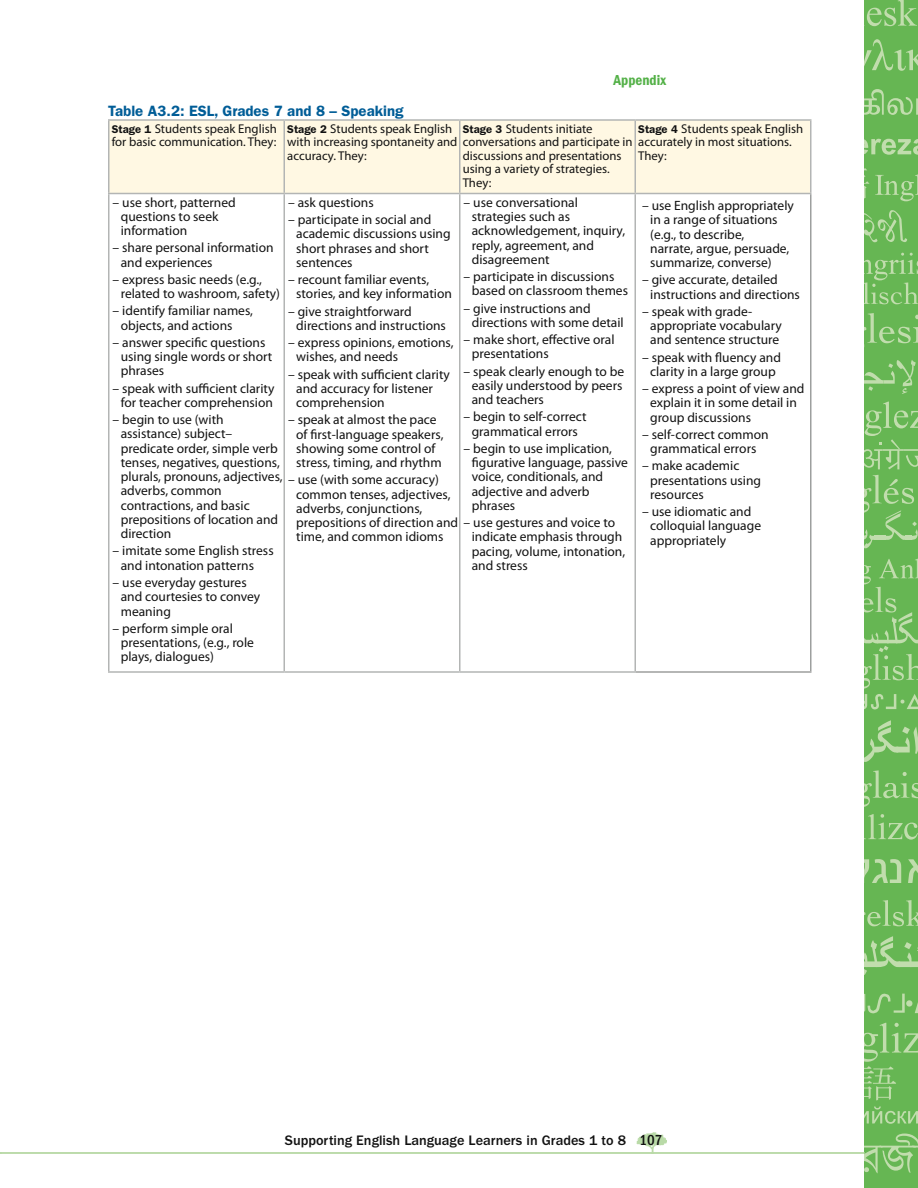
<style>
.page{position:relative;width:918px;height:1188px;background:#fff}
.page>*{position:absolute;margin:0;border:0;box-sizing:border-box;transform-origin:0 0}
.t1{font:600 15px "Franklin Gothic";color:#005d97}
.t2{font:600 condensed 15px "Franklin Gothic";color:#54b148}
.t3{font:500 condensed 15px "Franklin Gothic";color:#121212}
.t4{font:500 14.25px "Franklin Gothic";color:#121212}
.t5{font:13.5px/14.2px "Myriad Pro";color:#121212}
.t6{font:12.75px/13.5px "Myriad Pro";color:#121212}
.s1{font-family:"Franklin Gothic";font-weight:600;font-size:11.25px}
</style>
<div class="page">
<img style="left:637px;top:1132px;width:30px;height:20px">
<div style="left:864px;top:0;width:54px;height:1188px;background:#66b653"></div>
<div style="left:906px;top:1000px;width:6px;height:7px;background:#c1ddad;border-radius:50%"></div>
<svg style="left:915px;top:1002px;width:3px;height:11px"></svg>
<svg style="left:864px;top:993px;width:41px;height:21px"></svg>
<svg style="left:864px;top:770px;width:54px;height:37px"></svg>
<svg style="left:864px;top:313px;width:54px;height:34px"></svg>
<svg style="left:864px;top:859px;width:37px;height:24px"></svg>
<svg style="left:908px;top:859px;width:10px;height:24px"></svg>
<svg style="left:864px;top:814px;width:54px;height:26px"></svg>
<svg style="left:864px;top:210px;width:43px;height:32px"></svg>
<svg style="left:864px;top:475px;width:54px;height:73px"></svg>
<svg style="left:864px;top:0;width:53px;height:26px"></svg>
<svg style="left:864px;top:253px;width:54px;height:51px"></svg>
<svg style="left:864px;top:1134px;width:54px;height:40px"></svg>
<svg style="left:864px;top:558px;width:54px;height:151px"></svg>
<svg style="left:864px;top:139px;width:54px;height:16px"></svg>
<svg style="left:864px;top:89px;width:54px;height:26px"></svg>
<svg style="left:864px;top:402px;width:54px;height:67px"></svg>
<svg style="left:864px;top:720px;width:54px;height:42px"></svg>
<svg style="left:864px;top:360px;width:52px;height:34px"></svg>
<svg style="left:864px;top:900px;width:54px;height:75px"></svg>
<svg style="left:864px;top:168px;width:54px;height:33px"></svg>
<svg style="left:864px;top:1023px;width:54px;height:78px"></svg>
<svg style="left:864px;top:1107px;width:54px;height:17px"></svg>
<svg style="left:864px;top:39px;width:54px;height:32px"></svg>
<hr style="left:0;top:1152px;width:865px;height:2px;background:#b9daa7">
<div style="left:110px;top:121px;width:700px;height:72px;background:#fff8e3"></div>
<hr style="left:108px;top:119px;width:176px;height:2px;background:#b3b5b4">
<hr style="left:108px;top:121px;width:2px;height:72px;background:#b3b5b4">
<hr style="left:284px;top:119px;width:176px;height:2px;background:#b3b5b4">
<hr style="left:284px;top:121px;width:1px;height:72px;background:#b3b5b4">
<hr style="left:460px;top:119px;width:175px;height:2px;background:#b3b5b4">
<hr style="left:459px;top:121px;width:1px;height:72px;background:#b3b5b4">
<hr style="left:635px;top:119px;width:177px;height:2px;background:#b3b5b4">
<hr style="left:634px;top:121px;width:2px;height:72px;background:#b3b5b4">
<hr style="left:810px;top:121px;width:2px;height:72px;background:#b3b5b4">
<hr style="left:635px;top:193px;width:177px;height:1px;background:#b3b5b4">
<hr style="left:810px;top:194px;width:2px;height:477px;background:#9d9f9e">
<hr style="left:636px;top:671px;width:176px;height:2px;background:#9d9f9e">
<hr style="left:284px;top:194px;width:1px;height:477px;background:#b3b5b4">
<hr style="left:459px;top:194px;width:1px;height:477px;background:#b3b5b4">
<hr style="left:108px;top:193px;width:176px;height:1px;background:#b3b5b4">
<hr style="left:108px;top:194px;width:2px;height:477px;background:#b3b5b4">
<hr style="left:284px;top:193px;width:176px;height:1px;background:#b3b5b4">
<hr style="left:460px;top:193px;width:175px;height:1px;background:#b3b5b4">
<hr style="left:634px;top:194px;width:2px;height:477px;background:#b3b5b4">
<hr style="left:108px;top:671px;width:176px;height:2px;background:#b3b5b4">
<hr style="left:284px;top:671px;width:176px;height:2px;background:#b3b5b4">
<hr style="left:460px;top:671px;width:176px;height:2px;background:#b3b5b4">
<p class="t2" style="left:614px;top:71px;width:54px">Appendix</p>
<p class="t1" style="left:108px;top:102px;width:297px">Table A3.2: ESL, Grades 7 and 8 – Speaking</p>
<p class="t6" style="left:112px;top:121px;width:167px"><span class="s1">Stage 1</span> Students speak English for basic communication. They:</p>
<p class="t6" style="left:287px;top:121px;width:506px"><span class="s1">Stage 2</span> Students speak English<br>with increasing spontaneity and conversations and participate in accurately in most situations. accuracy. They:</p>
<p class="t6" style="left:463px;top:115px;width:160px;line-height:27px"><span class="s1">Stage 3</span> Students initiate discussions and presentations</p>
<p class="t6" style="left:463px;top:162px;width:149px">using a variety of strategies.<br>They:</p>
<p class="t6" style="left:638px;top:115px;width:167px;line-height:27px"><span class="s1">Stage 4</span> Students speak English<br>They:</p>
<p class="t5" style="left:121px;top:195px;width:117px;text-indent:-8px">– use short, patterned questions to seek information</p>
<p class="t5" style="left:121px;top:241px;width:154px;text-indent:-8px">– share personal information and experiences</p>
<p class="t5" style="left:121px;top:272px;width:161px;text-indent:-8px">– express basic needs (e.g., related to washroom, safety)</p>
<p class="t5" style="left:121px;top:304px;width:134px;text-indent:-8px">– identify familiar names, objects, and actions</p>
<p class="t5" style="left:121px;top:335px;width:153px;text-indent:-8px">– answer specific questions using single words or short phrases</p>
<p class="t5" style="left:113px;top:381px;width:163px;text-align:center">– speak with sufficient clarity for teacher comprehension</p>
<p class="t5" style="left:121px;top:412px;width:163px;text-indent:-8px">– begin to use (with assistance) subject– predicate order, simple verb tenses, negatives, questions, plurals, pronouns, adjectives, adverbs, common contractions, and basic prepositions of location and direction</p>
<p class="t5" style="left:121px;top:544px;width:154px;text-indent:-8px">– imitate some English stress and intonation patterns</p>
<p class="t5" style="left:121px;top:575px;width:141px;text-indent:-8px">– use everyday gestures and courtesies to convey meaning</p>
<p class="t5" style="left:121px;top:621px;width:135px;text-indent:-8px">– perform simple oral presentations, (e.g., role plays, dialogues)</p>
<p class="t5" style="left:288px;top:195px;width:87px">– ask questions</p>
<p class="t5" style="left:296px;top:212px;width:156px;text-indent:-8px">– participate in social and academic discussions using short phrases and short sentences</p>
<p class="t5" style="left:296px;top:272px;width:157px;text-indent:-8px">– recount familiar events, stories, and key information</p>
<p class="t5" style="left:296px;top:304px;width:151px;text-indent:-8px">– give straightforward directions and instructions</p>
<p class="t5" style="left:296px;top:335px;width:159px;text-indent:-8px">– express opinions, emotions, wishes, and needs</p>
<p class="t5" style="left:296px;top:367px;width:155px;text-indent:-8px">– speak with sufficient clarity and accuracy for listener comprehension</p>
<p class="t5" style="left:288px;top:412px;width:157px;text-align:center">– speak at almost the pace of first-language speakers, showing some control of stress, timing, and rhythm</p>
<p class="t5" style="left:296px;top:472px;width:321px;text-indent:-8px">– use (with some accuracy)<br>common tenses, adjectives,<br>adverbs, conjunctions,<br>prepositions of direction and – use gestures and voice to time, and common idioms</p>
<p class="t5" style="left:472px;top:195px;width:155px;text-indent:-8px">– use conversational strategies such as acknowledgement, inquiry, reply, agreement, and disagreement</p>
<p class="t5" style="left:472px;top:269px;width:158px;text-indent:-8px">– participate in discussions based on classroom themes</p>
<p class="t5" style="left:472px;top:301px;width:154px;text-indent:-8px">– give instructions and directions with some detail</p>
<p class="t5" style="left:472px;top:332px;width:144px;text-indent:-8px">– make short, effective oral presentations</p>
<p class="t5" style="left:472px;top:364px;width:154px;text-indent:-8px">– speak clearly enough to be easily understood by peers and teachers</p>
<p class="t5" style="left:464px;top:410px;width:124px;text-align:center">– begin to self-correct grammatical errors</p>
<p class="t5" style="left:472px;top:441px;width:158px;text-indent:-8px">– begin to use implication, figurative language, passive voice, conditionals, and adjective and adverb phrases</p>
<p class="t5" style="left:472px;top:530px;width:155px">indicate emphasis through pacing, volume, intonation, and stress</p>
<p class="t5" style="left:650px;top:198px;width:145px;text-indent:-8px">– use English appropriately in a range of situations (e.g., to describe,<br>narrate, argue, persuade, summarize, converse)</p>
<p class="t5" style="left:650px;top:272px;width:151px;text-indent:-8px">– give accurate, detailed instructions and directions</p>
<p class="t5" style="left:650px;top:304px;width:133px;text-indent:-8px">– speak with grade&shy;appropriate vocabulary and sentence structure</p>
<p class="t5" style="left:642px;top:350px;width:140px;text-align:center">– speak with fluency and clarity in a large group</p>
<p class="t5" style="left:650px;top:381px;width:156px;text-indent:-8px">– express a point of view and explain it in some detail in group discussions</p>
<p class="t5" style="left:642px;top:427px;width:128px;text-align:center">– self-correct common grammatical errors</p>
<p class="t5" style="left:650px;top:458px;width:112px;text-indent:-8px">– make academic presentations using resources</p>
<p class="t5" style="left:650px;top:504px;width:112px;text-indent:-8px">– use idiomatic and colloquial language appropriately</p>
<p class="t4" style="left:285px;top:1132px;width:343px">Supporting English Language Learners in Grades 1 to 8</p>
<p class="t3" style="left:640px;top:1132px;width:24px">107</p>
</div>
